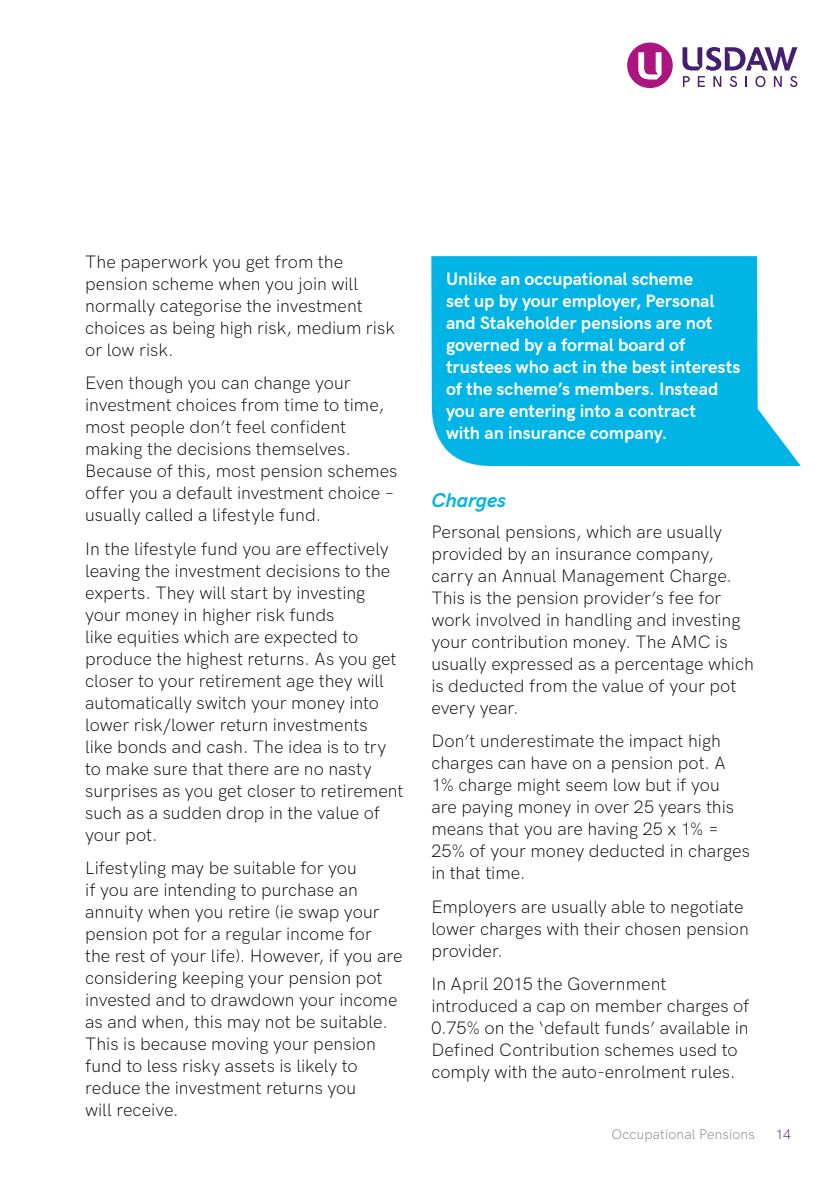
<style>
.page{position:relative;width:840px;height:1191px;background:#fff}
.page>*{position:absolute;margin:0;border:0;box-sizing:border-box;transform-origin:0 0}
.t1{font:italic 700 20px "HK Grotesk";letter-spacing:-.005em;color:#00b5e5}
.t2{font:300 18px/22px "HK Grotesk";color:#000}
.t3{font:700 18px/22px "HK Grotesk";color:#fff}
.t4{font:300 14px "HK Grotesk";letter-spacing:.015em;color:#7b7c80}
.t5{font:300 14px "HK Grotesk";color:#461e6e}
</style>
<div class="page">
<svg style="left:431px;top:256px;width:369px;height:210px;background:#1cbde7"></svg>
<svg style="left:627px;top:43px;width:45px;height:45px"></svg>
<svg style="left:682px;top:47px;width:115px;height:40px"></svg>
<p class="t2" style="left:85px;top:249px;width:311px">The paperwork you get from the pension scheme when you join will normally categorise the investment choices as being high risk, medium risk or low risk.</p>
<p class="t2" style="left:85px;top:370px;width:313px">Even though you can change your investment choices from time to time, most people don’t feel confident making the decisions themselves.<br>Because of this, most pension schemes offer you a default investment choice – usually called a lifestyle fund.</p>
<p class="t2" style="left:85px;top:536px;width:320px">In the lifestyle fund you are effectively leaving the investment decisions to the experts. They will start by investing your money in higher risk funds<br>like equities which are expected to produce the highest returns. As you get closer to your retirement age they will automatically switch your money into lower risk/lower return investments<br>like bonds and cash. The idea is to try to make sure that there are no nasty surprises as you get closer to retirement such as a sudden drop in the value of your pot.</p>
<p class="t2" style="left:85px;top:855px;width:319px">Lifestyling may be suitable for you<br>if you are intending to purchase an annuity when you retire (ie swap your pension pot for a regular income for<br>the rest of your life). However, if you are considering keeping your pension pot invested and to drawdown your income as and when, this may not be suitable.<br>This is because moving your pension fund to less risky assets is likely to reduce the investment returns you<br>will receive.</p>
<p class="t3" style="left:446px;top:266px;width:296px">Unlike an occupational scheme<br>set up by your employer, Personal and Stakeholder pensions are not governed by a formal board of trustees who act in the best interests of the scheme’s members. Instead you are entering into a contract<br>with an insurance company.</p>
<p class="t1" style="left:431px;top:485px;width:76px">Charges</p>
<p class="t2" style="left:431px;top:519px;width:324px">Personal pensions, which are usually provided by an insurance company, carry an Annual Management Charge.<br>This is the pension provider’s fee for work involved in handling and investing your contribution money. The AMC is usually expressed as a percentage which is deducted from the value of your pot every year.</p>
<p class="t2" style="left:431px;top:728px;width:320px">Don’t underestimate the impact high charges can have on a pension pot. A<br>1% charge might seem low but if you are paying money in over 25 years this means that you are having 25 x 1% =<br>25% of your money deducted in charges in that time.</p>
<p class="t2" style="left:431px;top:894px;width:319px">Employers are usually able to negotiate lower charges with their chosen pension provider.</p>
<p class="t2" style="left:431px;top:971px;width:319px">In April 2015 the Government introduced a cap on member charges of 0.75% on the ‘default funds’ available in Defined Contribution schemes used to comply with the auto-enrolment rules.</p>
<p class="t4" style="left:611px;top:1123px;width:145px">Occupational Pensions</p>
<p class="t5" style="left:775px;top:1123px;width:17px">14</p>
</div>
